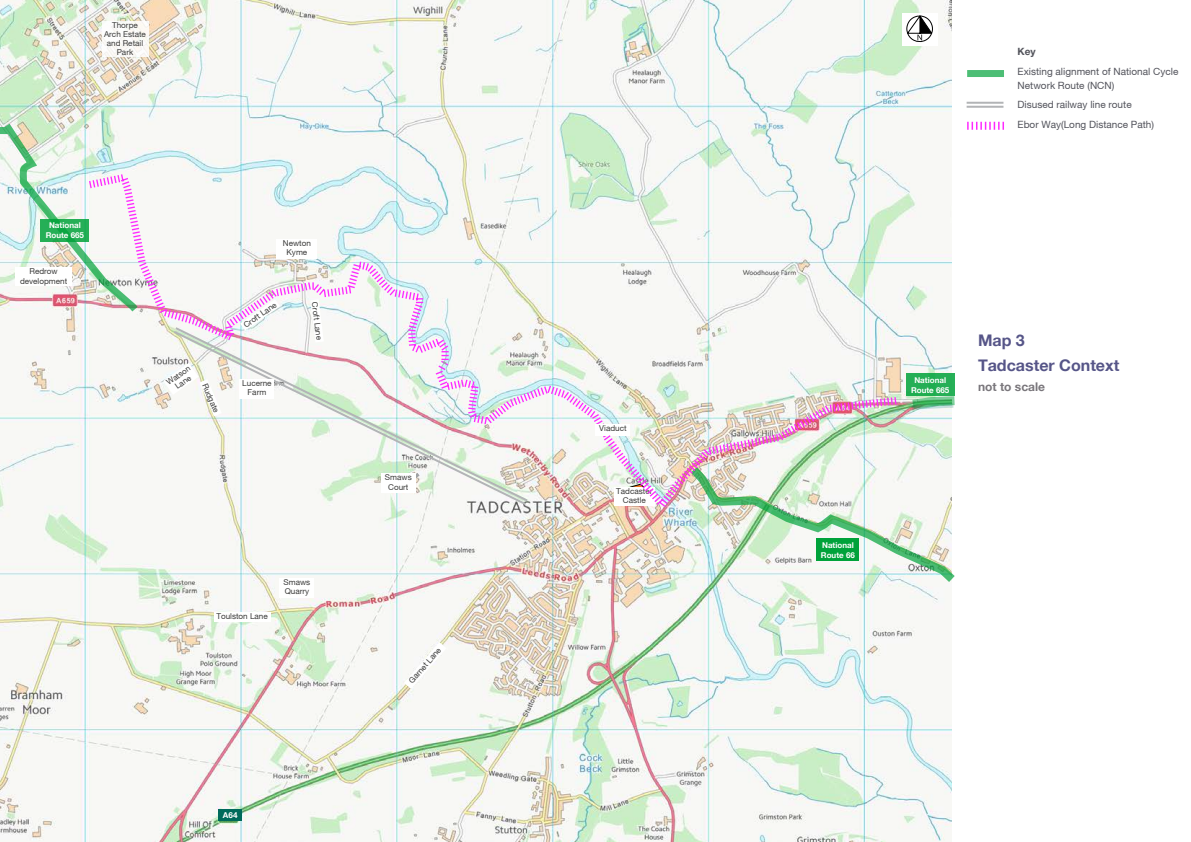
<style>
.page{position:relative;width:1191px;height:842px;background:#fff}
.page>*{position:absolute;margin:0;border:0;box-sizing:border-box;transform-origin:0 0}
.t1{font:700 16px/24.9px "Helvetica Neue";color:#565588}
.t2{font:700 12px "Helvetica Neue";color:#79767b}
.t3{font:10px/14px "Helvetica Neue";color:#53545c}
.t4{font:700 10px "Helvetica Neue";color:#53545c}
.t5{font:8.1px/9px "Helvetica Neue";color:#3c3c3b;text-align:center}
.t6{font:700 8.1px "Helvetica Neue";color:#fff}
.t7{font:700 8px/10px "Helvetica Neue";color:#fff;text-align:center}
.t8{font:8px/8px "Helvetica Neue";color:#3c3c3b;text-align:center}
</style>
<div class="page">
<img style="left:0;top:0;width:951px;height:842px">
<svg style="left:88px;top:173px;width:361px;height:181px"></svg>
<svg style="left:171px;top:329px;width:357px;height:178px"></svg>
<svg style="left:400px;top:469px;width:23px;height:20px"></svg>
<img style="left:0;top:123px;width:139px;height:189px">
<svg style="left:902px;top:14px;width:35px;height:32px"></svg>
<div style="left:967px;top:70px;width:37px;height:7px;background:#4dbe75"></div>
<svg style="left:967px;top:122px;width:37px;height:8px"></svg>
<hr style="left:966px;top:102px;width:37px;height:2px;background:#b2b4b6">
<hr style="left:966px;top:106px;width:37px;height:2px;background:#b2b4b6">
<div style="left:219px;top:809px;width:23px;height:12px;background:#006a5b"></div>
<div style="left:102px;top:21px;width:46px;height:36px;background:#fcfaf7"></div>
<div style="left:277px;top:239px;width:40px;height:19px;background:#fff"></div>
<div style="left:15px;top:267px;width:57px;height:19px;background:#fff"></div>
<svg style="left:41px;top:219px;width:48px;height:23px"></svg>
<svg style="left:240px;top:299px;width:40px;height:32px"></svg>
<svg style="left:310px;top:299px;width:14px;height:43px"></svg>
<svg style="left:163px;top:363px;width:59px;height:53px"></svg>
<div style="left:240px;top:379px;width:34px;height:20px;background:#fff"></div>
<div style="left:280px;top:578px;width:34px;height:20px;background:#fff"></div>
<div style="left:214px;top:612px;width:56px;height:10px;background:#fff"></div>
<svg style="left:404px;top:642px;width:42px;height:47px"></svg>
<div style="left:381px;top:473px;width:34px;height:20px;background:#fff"></div>
<img style="left:434px;top:350px;width:521px;height:233px">
<p class="t5" style="left:104px;top:21px;width:43px">Thorpe<br>Arch Estate and Retail<br>Park</p>
<p class="t7" style="left:46px;top:220px;width:40px">National<br>Route 665</p>
<p class="t5" style="left:20px;top:266px;width:49px;line-height:10.1px">Redrow development</p>
<p class="t8" style="left:165px;top:380px;width:29px;rotate:-35deg">Watson<br>Lane</p>
<p class="t5" style="left:209px;top:382px;width:32px;rotate:67deg">Rudgate</p>
<p class="t5" style="left:283px;top:238px;width:30px">Newton<br>Kyme</p>
<p class="t5" style="left:242px;top:322px;width:40px;rotate:-35deg">Croft Lane</p>
<p class="t5" style="left:319px;top:301px;width:40px;rotate:83deg">Croft Lane</p>
<p class="t5" style="left:242px;top:379px;width:31px">Lucerne<br>Farm</p>
<p class="t5" style="left:216px;top:611px;width:53px">Toulston Lane</p>
<p class="t5" style="left:283px;top:577px;width:28px;text-align:left">Smaws<br>Quarry</p>
<p class="t6" style="left:223px;top:810px;width:16px">A64</p>
<p class="t5" style="left:385px;top:473px;width:28px">Smaws<br>Court</p>
<p class="t5" style="left:407px;top:679px;width:46px;rotate:-49deg">Garnet Lane</p>
<p class="t5" style="left:599px;top:423px;width:29px">Viaduct</p>
<p class="t5" style="left:616px;top:487px;width:38px">Tadcaster<br>Castle</p>
<p class="t4" style="left:1017px;top:45px;width:20px">Key</p>
<p class="t3" style="left:1017px;top:64px;width:162px">Existing alignment of National Cycle<br>Network Route (NCN)</p>
<p class="t3" style="left:1017px;top:95px;width:138px;line-height:19.7px">Disused railway line route<br>Ebor Way(Long Distance Path)</p>
<p class="t7" style="left:911px;top:374px;width:40px">National<br>Route 665</p>
<h1 class="t1" style="left:978px;top:328px;width:143px">Map 3<br>Tadcaster Context</h1>
<h2 class="t2" style="left:978px;top:380px;width:69px">not to scale</h2>
<p class="t7" style="left:821px;top:540px;width:35px;text-align:left">National<br>Route 66</p>
</div>
